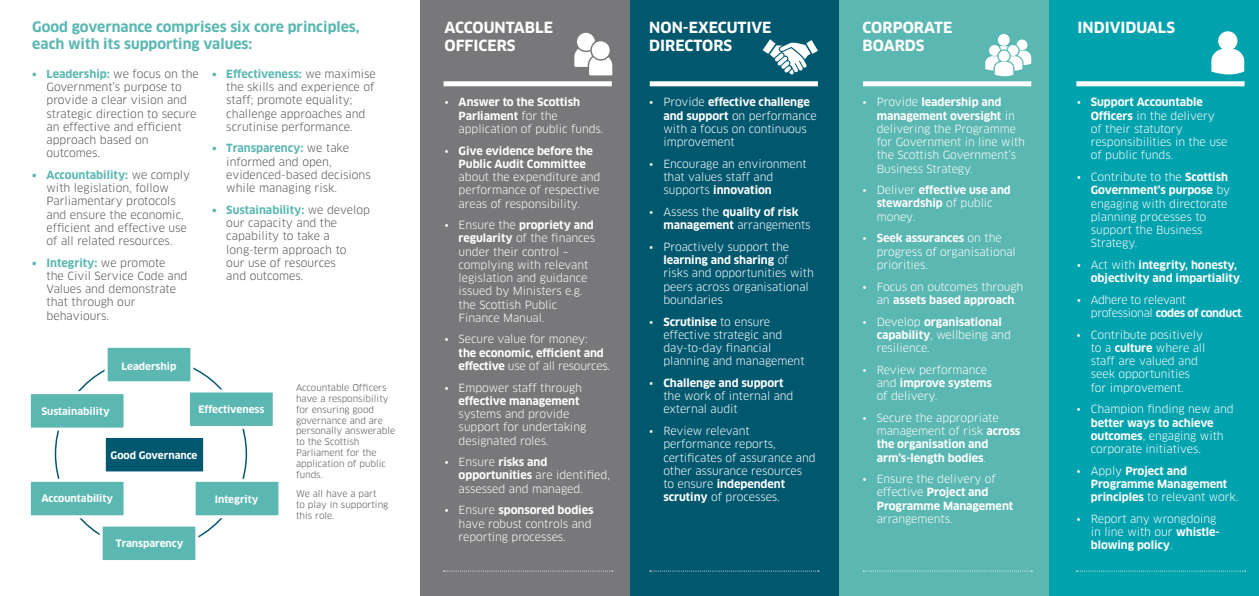
<style>
.page{position:relative;width:1259px;height:596px;background:#fff}
.page>*{position:absolute;margin:0;border:0;box-sizing:border-box;transform-origin:0 0}
.t1{font:700 15px/18px "Clan";color:#fff}
.t2{font:700 14px/16.8px "Clan";color:#5ab7b2}
.t3{font:11px/13.2px "Clan";letter-spacing:-.005em;color:#fff}
.t4{font:11px/13.2px "Clan";color:#56565a}
.t5{font:700 11px/13.2px "Clan";letter-spacing:-.005em;color:#fff}
.t6{font:700 11px "Clan LF";color:#5ab7b2}
.t7{font:11px/13.2px "Clan";letter-spacing:-.03em;color:#fff}
.t8{font:700 10px "Clan";color:#fff}
.t9{font:9px/10.8px "Clan";color:#56565a}
.s1{font-family:"Clan";font-weight:400;color:#56565a}
.s2{font-weight:700}
.s3{font-weight:400}
</style>
<div class="page">
<div style="left:629px;top:0;width:210px;height:595px;background:#00586f"></div>
<div style="left:839px;top:0;width:210px;height:595px;background:#5ab7b2"></div>
<div style="left:420px;top:0;width:209px;height:595px;background:#78787a"></div>
<div style="left:1049px;top:0;width:210px;height:595px;background:#00a2ae"></div>
<div style="left:105px;top:344px;width:88px;height:40px;background:#5ab7b2;border:3px solid #fff"></div>
<div style="left:187px;top:389px;width:89px;height:39px;background:#5ab7b2;border:3px solid #fff"></div>
<div style="left:193px;top:478px;width:88px;height:40px;background:#5ab7b2;border:3px solid #fff"></div>
<div style="left:100px;top:523px;width:98px;height:39px;background:#5ab7b2;border:3px solid #fff"></div>
<div style="left:28px;top:478px;width:99px;height:40px;background:#5ab7b2;border:3px solid #fff"></div>
<div style="left:28px;top:391px;width:99px;height:39px;background:#5ab7b2;border:3px solid #fff"></div>
<div style="left:103px;top:434px;width:103px;height:40px;background:#00586f;border:3px solid #fff"></div>
<div style="left:443px;top:81px;width:169px;height:5px;background:#fff"></div>
<svg style="left:443px;top:570px;width:170px;height:1px"></svg>
<div style="left:650px;top:81px;width:168px;height:5px;background:#fff"></div>
<svg style="left:650px;top:570px;width:169px;height:1px"></svg>
<div style="left:863px;top:81px;width:168px;height:5px;background:#fff"></div>
<svg style="left:863px;top:570px;width:169px;height:1px"></svg>
<div style="left:1076px;top:81px;width:168px;height:5px;background:#fff"></div>
<svg style="left:1076px;top:570px;width:169px;height:1px"></svg>
<svg style="left:574px;top:33px;width:38px;height:42px"></svg>
<svg style="left:985px;top:34px;width:46px;height:42px"></svg>
<svg style="left:1211px;top:31px;width:33px;height:43px"></svg>
<svg style="left:762px;top:39px;width:56px;height:36px"></svg>
<p class="t2" style="left:32px;top:19px;width:329px">Good governance comprises six core principles, each with its supporting values:</p>
<p class="t6" style="left:32px;top:67px;width:168px">• Leadership: <span class="s1">we focus on the</span></p>
<p class="t4" style="left:46px;top:81px;width:151px">Government’s purpose to provide a clear vision and strategic direction to secure an effective and efficient approach based on outcomes.</p>
<p class="t6" style="left:32px;top:168px;width:159px">• Accountability: <span class="s1">we comply</span></p>
<p class="t4" style="left:46px;top:181px;width:142px">with legislation, follow<br>Parliamentary protocols and ensure the economic, efficient and effective use of all related resources.</p>
<p class="t6" style="left:32px;top:256px;width:135px">• Integrity: <span class="s1">we promote</span></p>
<p class="t4" style="left:46px;top:269px;width:142px">the Civil Service Code and<br>Values and demonstrate that through our behaviours.</p>
<p class="t6" style="left:212px;top:67px;width:165px">• Effectiveness: <span class="s1">we maximise</span></p>
<p class="t4" style="left:226px;top:81px;width:150px">the skills and experience of staff; promote equality; challenge approaches and scrutinise performance.</p>
<p class="t6" style="left:212px;top:141px;width:138px">• Transparency: <span class="s1">we take</span></p>
<p class="t4" style="left:226px;top:155px;width:146px">informed and open, evidenced-based decisions while managing risk.</p>
<p class="t6" style="left:212px;top:203px;width:159px">• Sustainability: <span class="s1">we develop</span></p>
<p class="t4" style="left:226px;top:216px;width:122px">our capacity and the capability to take a long-term approach to our use of resources and outcomes.</p>
<p class="t8" style="left:122px;top:359px;width:56px">Leadership</p>
<p class="t8" style="left:41px;top:404px;width:70px">Sustainability</p>
<p class="t8" style="left:198px;top:403px;width:67px">Effectiveness</p>
<p class="t8" style="left:111px;top:448px;width:88px">Good Governance</p>
<p class="t8" style="left:41px;top:492px;width:73px">Accountability</p>
<p class="t8" style="left:116px;top:537px;width:69px">Transparency</p>
<p class="t8" style="left:215px;top:492px;width:45px">Integrity</p>
<p class="t9" style="left:296px;top:382px;width:101px">Accountable Officers have a responsibility for ensuring good governance and are personally answerable to the Scottish<br>Parliament for the application of public funds.</p>
<p class="t9" style="left:296px;top:488px;width:94px">We all have a part<br>to play in supporting this role.</p>
<h1 class="t1" style="left:444px;top:19px;width:110px">ACCOUNTABLE<br>OFFICERS</h1>
<p class="t3" style="left:459px;top:96px;width:146px;text-indent:-14px">• <span class="s2">Answer to the Scottish<br>Parliament</span> for the application of public funds.</p>
<p class="t5" style="left:459px;top:144px;width:136px;text-indent:-14px"><span class="s3">•</span> Give evidence before the<br>Public Audit Committee</p>
<p class="t3" style="left:459px;top:170px;width:143px;text-align:justify">about the expenditure and performance of respective areas of responsibility.</p>
<p class="t3" style="left:459px;top:218px;width:138px;text-indent:-14px">• Ensure the <span class="s2">propriety and regularity</span> of the finances under their control – complying with relevant legislation and guidance issued by Ministers e.g. the Scottish Public<br>Finance Manual.</p>
<p class="t3" style="left:444px;top:333px;width:145px">• Secure value for money:</p>
<p class="t5" style="left:459px;top:346px;width:153px">the economic, efficient and effective <span class="s3">use of all resources.</span></p>
<p class="t3" style="left:444px;top:381px;width:139px">• Empower staff through</p>
<p class="t5" style="left:459px;top:394px;width:122px">effective management</p>
<p class="t3" style="left:459px;top:407px;width:129px">systems and provide support for undertaking designated roles.</p>
<p class="t3" style="left:459px;top:455px;width:153px;text-indent:-14px">• Ensure <span class="s2">risks and opportunities</span> are identified, assessed and managed.</p>
<p class="t3" style="left:459px;top:503px;width:136px;text-indent:-14px">• Ensure <span class="s2">sponsored bodies </span>have robust controls and reporting processes.</p>
<h1 class="t1" style="left:649px;top:19px;width:124px">NON-EXECUTIVE<br>DIRECTORS</h1>
<p class="t3" style="left:663px;top:96px;width:155px;text-indent:-14px">• Provide <span class="s2">effective challenge and support</span> on performance with a focus on continuous improvement</p>
<p class="t3" style="left:663px;top:157px;width:145px;text-indent:-14px">• Encourage an environment that values staff and supports <span class="s2">innovation</span></p>
<p class="t5" style="left:663px;top:205px;width:149px;text-indent:-14px"><span class="s3">• Assess the</span> quality of risk management <span class="s3">arrangements</span></p>
<p class="t3" style="left:663px;top:240px;width:152px;text-indent:-14px">• Proactively support the <span class="s2">learning and sharing</span> of risks and opportunities with peers across organisational boundaries</p>
<p class="t3" style="left:663px;top:315px;width:143px;text-indent:-14px">• <span class="s2">Scrutinise</span> to ensure effective strategic and day-to-day financial planning and management</p>
<p class="t3" style="left:663px;top:376px;width:132px;text-indent:-14px">• <span class="s2">Challenge and support </span>the work of internal and external audit</p>
<p class="t3" style="left:663px;top:424px;width:154px;text-indent:-14px">• Review relevant performance reports, certificates of assurance and other assurance resources to ensure <span class="s2">independent scrutiny</span> of processes.</p>
<h1 class="t1" style="left:862px;top:19px;width:91px">CORPORATE</h1>
<h1 class="t1" style="left:1077px;top:19px;width:99px">INDIVIDUALS</h1>
<h1 class="t1" style="left:862px;top:37px;width:63px">BOARDS</h1>
<p class="t3" style="left:876px;top:96px;width:150px;text-indent:-14px">• Provide <span class="s2">leadership and management oversight</span> in delivering the Programme for Government in line with the Scottish Government’s<br>Business Strategy.</p>
<p class="t5" style="left:876px;top:184px;width:136px;text-indent:-14px"><span class="s3">• Deliver</span> effective use and stewardship <span class="s3">of public money.</span></p>
<p class="t3" style="left:876px;top:232px;width:141px;text-indent:-14px">• <span class="s2">Seek assurances</span> on the progress of organisational priorities.</p>
<p class="t3" style="left:876px;top:280px;width:148px;text-indent:-14px">• Focus on outcomes through an <span class="s2">assets based approach</span>.</p>
<p class="t3" style="left:876px;top:315px;width:136px;text-indent:-14px">• Develop <span class="s2">organisational capability</span>, wellbeing and resilience.</p>
<p class="t3" style="left:876px;top:363px;width:117px;text-indent:-14px">• Review performance and <span class="s2">improve systems </span>of delivery.</p>
<p class="t5" style="left:876px;top:411px;width:145px;text-indent:-14px"><span class="s3">• Secure the appropriate management of risk</span> across the organisation and arm’s-length bodies<span class="s3">.</span></p>
<p class="t3" style="left:876px;top:472px;width:138px;text-indent:-14px">• Ensure the delivery of effective <span class="s2">Project and<br>Programme Management</span></p>
<p class="t3" style="left:876px;top:512px;width:77px">arrangements.</p>
<p class="t3" style="left:1090px;top:96px;width:138px;text-indent:-14px">• <span class="s2">Support Accountable<br>Officers</span> in the delivery of their statutory responsibilities in the use of public funds.</p>
<p class="t3" style="left:1090px;top:170px;width:141px;text-indent:-14px">• Contribute to the <span class="s2">Scottish<br>Government’s purpose</span> by engaging with directorate planning processes to support the Business<br>Strategy.</p>
<p class="t5" style="left:1090px;top:258px;width:153px;text-indent:-14px"><span class="s3">• Act with</span> integrity, honesty, objectivity and impartiality<span class="s3">.</span></p>
<p class="t7" style="left:1090px;top:293px;width:154px;text-indent:-14px">• Adhere to relevant professional <span class="s2">codes of conduct</span>.</p>
<p class="t3" style="left:1090px;top:328px;width:116px;text-indent:-14px">• Contribute positively to a <span class="s2">culture</span> where all staff are valued and seek opportunities for improvement.</p>
<p class="t3" style="left:1076px;top:402px;width:159px">• Champion finding new and</p>
<p class="t3" style="left:1090px;top:416px;width:134px"><span class="s2">better ways to achieve outcomes</span>, engaging with corporate initiatives.</p>
<p class="t5" style="left:1090px;top:464px;width:149px;text-indent:-14px"><span class="s3">• Apply</span> Project and<br>Programme Management principles <span class="s3">to relevant work.</span></p>
<p class="t3" style="left:1090px;top:512px;width:130px;text-indent:-14px">• Report any wrongdoing in line with our <span class="s2">whistle&shy;blowing policy</span>.</p>
</div>
